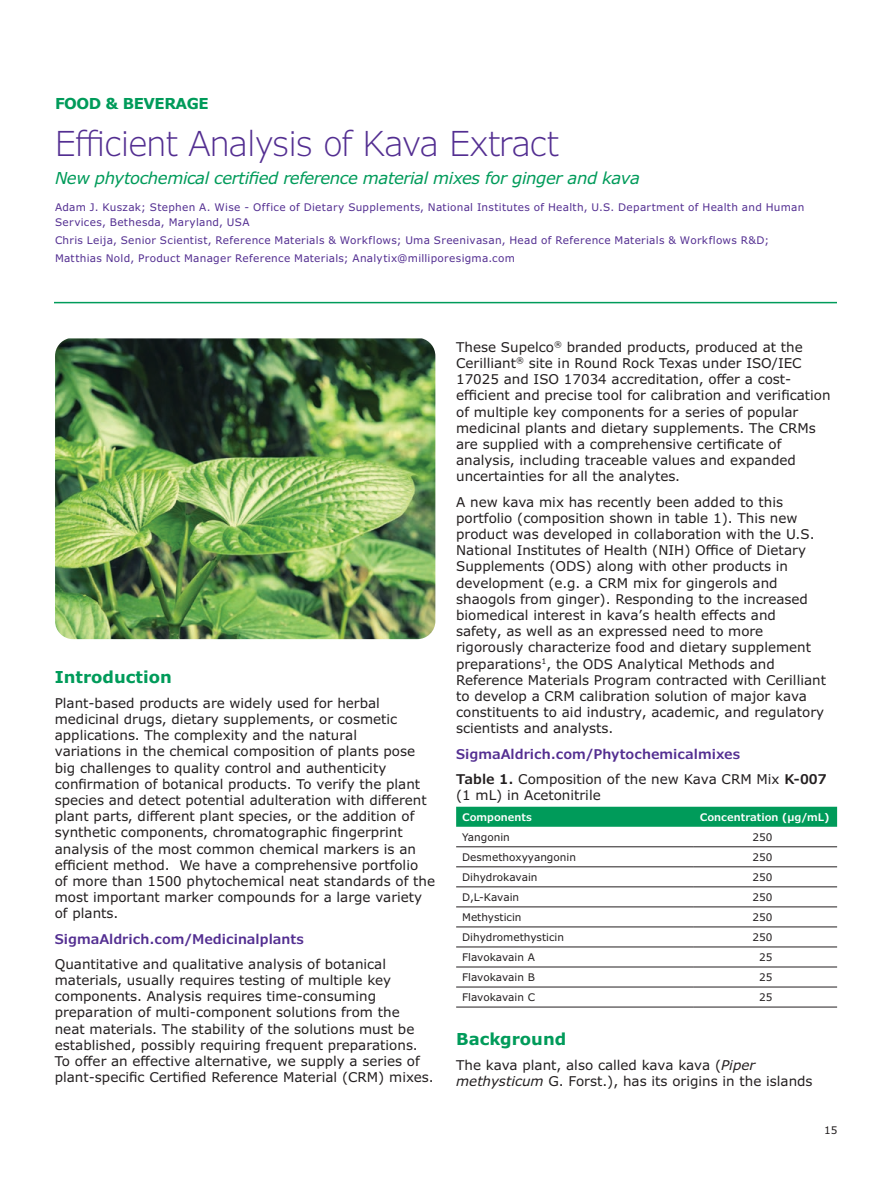
<style>
.page{position:relative;width:891px;height:1188px;background:#fff}
.page>*{position:absolute;margin:0;border:0;box-sizing:border-box;transform-origin:0 0}
.t1{font:300 34.5px "Verdana Pro";letter-spacing:-.025em;color:#532e91}
.t2{font:italic 16.5px "Verdana Pro";letter-spacing:-.025em;color:#009b5a}
.t3{font:700 16.5px "Verdana Pro";color:#009b5a}
.t4{font:700 15px "Verdana";letter-spacing:-.03em;color:#009b5a}
.t5{font:13.5px/16.2px "Verdana Pro";color:#231f20}
.t6{font:600 13.5px/25.2px "Verdana Pro";color:#532e91}
.t7{font:10.5px/15px "Verdana Pro";letter-spacing:.03em;color:#532e91}
.t8{font:10.5px "Verdana Pro";color:#231f20}
.t9{font:600 10.5px "Verdana Pro";color:#fff}
.s1{color:#231f20}
.s2{font-weight:400;color:#231f20}
.s3{font-style:italic}
</style>
<div class="page">
<hr style="left:54px;top:302px;width:783px;height:1px;background:#009b5a">
<div style="left:456px;top:807px;width:381px;height:20px;background:#009b5a"></div>
<hr style="left:456px;top:846px;width:238px;height:1px;background:#231f20">
<hr style="left:694px;top:846px;width:143px;height:1px;background:#231f20">
<hr style="left:456px;top:866px;width:238px;height:1px;background:#231f20">
<hr style="left:694px;top:866px;width:143px;height:1px;background:#231f20">
<hr style="left:456px;top:886px;width:238px;height:1px;background:#231f20">
<hr style="left:694px;top:886px;width:143px;height:1px;background:#231f20">
<hr style="left:456px;top:907px;width:238px;height:1px;background:#231f20">
<hr style="left:694px;top:907px;width:143px;height:1px;background:#231f20">
<hr style="left:456px;top:927px;width:238px;height:1px;background:#231f20">
<hr style="left:694px;top:927px;width:143px;height:1px;background:#231f20">
<hr style="left:456px;top:947px;width:238px;height:1px;background:#231f20">
<hr style="left:694px;top:947px;width:143px;height:1px;background:#231f20">
<hr style="left:456px;top:967px;width:238px;height:1px;background:#231f20">
<hr style="left:694px;top:967px;width:143px;height:1px;background:#231f20">
<hr style="left:456px;top:987px;width:238px;height:1px;background:#231f20">
<hr style="left:694px;top:987px;width:143px;height:1px;background:#231f20">
<hr style="left:456px;top:1007px;width:238px;height:1px;background:#231f20">
<hr style="left:694px;top:1007px;width:143px;height:1px;background:#231f20">
<img style="left:55px;top:338px;width:380px;height:301px">
<p class="t4" style="left:55px;top:94px;width:155px">FOOD &amp; BEVERAGE</p>
<h1 class="t1" style="left:55px;top:121px;width:505px">Efficient Analysis of Kava Extract</h1>
<p class="t2" style="left:55px;top:168px;width:586px">New phytochemical certified reference material mixes for ginger and kava</p>
<p class="t7" style="left:55px;top:200px;width:751px">Adam J. Kuszak; Stephen A. Wise - Office of Dietary Supplements, National Institutes of Health, U.S. Department of Health and Human<br>Services, Bethesda, Maryland, USA</p>
<p class="t7" style="left:55px;top:231px;width:716px;line-height:18px">Chris Leija, Senior Scientist, Reference Materials &amp; Workflows; Uma Sreenivasan, Head of Reference Materials &amp; Workflows R&amp;D;<br>Matthias Nold, Product Manager Reference Materials; Analytix@milliporesigma.com</p>
<p class="t3" style="left:55px;top:666px;width:119px">Introduction</p>
<p class="t5" style="left:55px;top:695px;width:382px">Plant-based products are widely used for herbal medicinal drugs, dietary supplements, or cosmetic applications. The complexity and the natural<br>variations in the chemical composition of plants pose big challenges to quality control and authenticity confirmation of botanical products. To verify the plant species and detect potential adulteration with different plant parts, different plant species, or the addition of synthetic components, chromatographic fingerprint analysis of the most common chemical markers is an efficient method. We have a comprehensive portfolio<br>of more than 1500 phytochemical neat standards of the most important marker compounds for a large variety of plants.</p>
<p class="t6" style="left:55px;top:926px;width:251px">SigmaAldrich.com/Medicinalplants</p>
<p class="t5" style="left:55px;top:956px;width:380px">Quantitative and qualitative analysis of botanical materials, usually requires testing of multiple key components. Analysis requires time-consuming preparation of multi-component solutions from the<br>neat materials. The stability of the solutions must be established, possibly requiring frequent preparations.<br>To offer an effective alternative, we supply a series of plant-specific Certified Reference Material (CRM) mixes.</p>
<p class="t5" style="left:456px;top:339px;width:376px">These Supelco<sup>®</sup> branded products, produced at the Cerilliant<sup>®</sup> site in Round Rock Texas under ISO/IEC 17025 and ISO 17034 accreditation, offer a cost&shy;efficient and precise tool for calibration and verification of multiple key components for a series of popular medicinal plants and dietary supplements. The CRMs are supplied with a comprehensive certificate of analysis, including traceable values and expanded uncertainties for all the analytes.</p>
<p class="t5" style="left:456px;top:494px;width:371px">A new kava mix has recently been added to this portfolio (composition shown in table 1). This new product was developed in collaboration with the U.S.<br>National Institutes of Health (NIH) Office of Dietary Supplements (ODS) along with other products in development (e.g. a CRM mix for gingerols and shaogols from ginger). Responding to the increased biomedical interest in kava’s health effects and<br>safety, as well as an expressed need to more rigorously characterize food and dietary supplement preparations<sup>1</sup>, the ODS Analytical Methods and Reference Materials Program contracted with Cerilliant to develop a CRM calibration solution of major kava constituents to aid industry, academic, and regulatory scientists and analysts.</p>
<p class="t6" style="left:456px;top:741px;width:372px">SigmaAldrich.com/Phytochemicalmixes<br><span class="s1">Table 1.</span> <span class="s2">Composition of the new Kava CRM Mix</span> <span class="s1">K-007</span></p>
<p class="t5" style="left:456px;top:787px;width:146px">(1 mL) in Acetonitrile</p>
<p class="t9" style="left:462px;top:810px;width:71px">Components</p>
<p class="t9" style="left:700px;top:810px;width:131px">Concentration (µg/mL)</p>
<p class="t8" style="left:462px;top:830px;width:49px">Yangonin</p>
<p class="t8" style="left:753px;top:830px;width:22px">250</p>
<p class="t8" style="left:462px;top:850px;width:115px">Desmethoxyyangonin</p>
<p class="t8" style="left:753px;top:850px;width:22px">250</p>
<p class="t8" style="left:462px;top:870px;width:77px">Dihydrokavain</p>
<p class="t8" style="left:753px;top:870px;width:22px">250</p>
<p class="t8" style="left:462px;top:890px;width:59px">D,L-Kavain</p>
<p class="t8" style="left:753px;top:890px;width:22px">250</p>
<p class="t8" style="left:462px;top:910px;width:61px">Methysticin</p>
<p class="t8" style="left:753px;top:910px;width:22px">250</p>
<p class="t8" style="left:462px;top:930px;width:103px">Dihydromethysticin</p>
<p class="t8" style="left:753px;top:930px;width:22px">250</p>
<p class="t8" style="left:462px;top:951px;width:74px">Flavokavain A</p>
<p class="t8" style="left:759px;top:951px;width:15px">25</p>
<p class="t8" style="left:462px;top:971px;width:74px">Flavokavain B</p>
<p class="t8" style="left:759px;top:971px;width:15px">25</p>
<p class="t8" style="left:462px;top:991px;width:74px">Flavokavain C</p>
<p class="t8" style="left:759px;top:991px;width:15px">25</p>
<p class="t3" style="left:456px;top:1028px;width:112px">Background</p>
<p class="t5" style="left:456px;top:1057px;width:358px">The kava plant, also called kava kava (<span class="s3">Piper methysticum</span> G. Forst.), has its origins in the islands</p>
<p class="t8" style="left:824px;top:1123px;width:15px">15</p>
</div>
